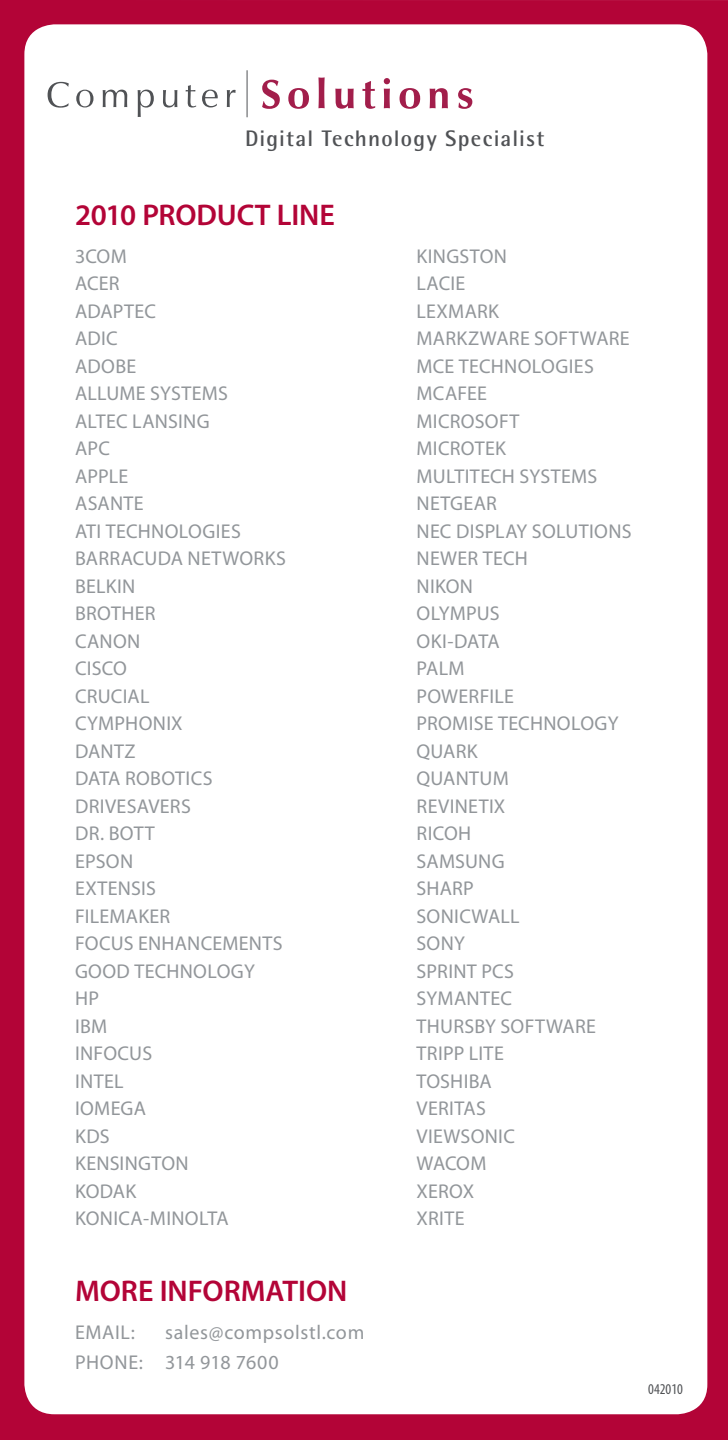
<style>
.page{position:relative;width:728px;height:1440px;background:#b30437}
.page>*{position:absolute;margin:0;border:0;box-sizing:border-box;transform-origin:0 0}
.t1{font:600 30px "Myriad Pro";color:#b30437}
.t2{font:700 22.5px "Rotis Semi Sans";letter-spacing:.05em;color:#505255}
.t3{font:20px "Myriad Pro";letter-spacing:.015em;color:#92969a}
.t4{font:20px "Myriad Pro";letter-spacing:.035em;color:#92969a}
.t5{font:condensed 15px "Myriad Pro";color:#505255}
</style>
<div class="page">
<div style="left:24px;top:24px;width:683px;height:1390px;background:#fff;border-radius:30px"></div>
<svg style="left:48px;top:82px;width:21px;height:26px"></svg>
<svg style="left:76px;top:90px;width:17px;height:17px"></svg>
<svg style="left:103px;top:90px;width:24px;height:17px"></svg>
<svg style="left:138px;top:90px;width:16px;height:27px"></svg>
<svg style="left:163px;top:90px;width:14px;height:18px"></svg>
<svg style="left:186px;top:85px;width:10px;height:23px"></svg>
<svg style="left:202px;top:90px;width:16px;height:17px"></svg>
<svg style="left:227px;top:90px;width:8px;height:17px"></svg>
<svg style="left:262px;top:80px;width:18px;height:29px"></svg>
<svg style="left:288px;top:88px;width:21px;height:21px"></svg>
<svg style="left:318px;top:77px;width:6px;height:31px"></svg>
<svg style="left:335px;top:89px;width:18px;height:20px"></svg>
<svg style="left:362px;top:81px;width:13px;height:28px"></svg>
<svg style="left:384px;top:78px;width:6px;height:30px"></svg>
<svg style="left:399px;top:88px;width:21px;height:21px"></svg>
<svg style="left:429px;top:88px;width:19px;height:20px"></svg>
<svg style="left:458px;top:88px;width:14px;height:21px"></svg>
<hr style="left:246px;top:70px;width:1px;height:47px;background:#505255">
<p class="t2" style="left:245px;top:124px;width:301px">Digital Technology Specialist</p>
<p class="t1" style="left:75px;top:196px;width:261px">2010 PRODUCT LINE</p>
<p class="t3" style="left:75px;top:244px;width:53px">3COM</p>
<p class="t3" style="left:75px;top:271px;width:46px">ACER</p>
<p class="t3" style="left:75px;top:299px;width:82px">ADAPTEC</p>
<p class="t3" style="left:75px;top:326px;width:44px">ADIC</p>
<p class="t3" style="left:75px;top:354px;width:63px">ADOBE</p>
<p class="t3" style="left:75px;top:381px;width:154px">ALLUME SYSTEMS</p>
<p class="t3" style="left:75px;top:409px;width:136px">ALTEC LANSING</p>
<p class="t3" style="left:75px;top:436px;width:36px">APC</p>
<p class="t3" style="left:75px;top:464px;width:55px">APPLE</p>
<p class="t3" style="left:75px;top:491px;width:70px">ASANTE</p>
<p class="t3" style="left:75px;top:519px;width:167px">ATI TECHNOLOGIES</p>
<p class="t3" style="left:75px;top:546px;width:212px">BARRACUDA NETWORKS</p>
<p class="t3" style="left:75px;top:574px;width:62px">BELKIN</p>
<p class="t3" style="left:75px;top:601px;width:82px">BROTHER</p>
<p class="t3" style="left:75px;top:629px;width:67px">CANON</p>
<p class="t3" style="left:75px;top:656px;width:53px">CISCO</p>
<p class="t3" style="left:75px;top:684px;width:76px">CRUCIAL</p>
<p class="t3" style="left:75px;top:711px;width:109px">CYMPHONIX</p>
<p class="t3" style="left:75px;top:739px;width:62px">DANTZ</p>
<p class="t3" style="left:75px;top:766px;width:139px">DATA ROBOTICS</p>
<p class="t3" style="left:75px;top:794px;width:117px">DRIVESAVERS</p>
<p class="t3" style="left:75px;top:821px;width:81px">DR. BOTT</p>
<p class="t3" style="left:75px;top:849px;width:60px">EPSON</p>
<p class="t3" style="left:75px;top:876px;width:83px">EXTENSIS</p>
<p class="t3" style="left:75px;top:904px;width:97px">FILEMAKER</p>
<p class="t3" style="left:75px;top:931px;width:209px">FOCUS ENHANCEMENTS</p>
<p class="t3" style="left:75px;top:959px;width:181px">GOOD TECHNOLOGY</p>
<p class="t3" style="left:75px;top:986px;width:26px">HP</p>
<p class="t3" style="left:75px;top:1014px;width:34px">IBM</p>
<p class="t3" style="left:75px;top:1041px;width:79px">INFOCUS</p>
<p class="t3" style="left:75px;top:1069px;width:50px">INTEL</p>
<p class="t3" style="left:75px;top:1096px;width:73px">IOMEGA</p>
<p class="t3" style="left:75px;top:1124px;width:36px">KDS</p>
<p class="t3" style="left:75px;top:1151px;width:115px">KENSINGTON</p>
<p class="t3" style="left:75px;top:1179px;width:63px">KODAK</p>
<p class="t3" style="left:75px;top:1206px;width:155px">KONICA-MINOLTA</p>
<p class="t3" style="left:416px;top:244px;width:92px">KINGSTON</p>
<p class="t3" style="left:416px;top:271px;width:50px">LACIE</p>
<p class="t3" style="left:416px;top:299px;width:84px">LEXMARK</p>
<p class="t3" style="left:416px;top:326px;width:215px">MARKZWARE SOFTWARE</p>
<p class="t3" style="left:416px;top:354px;width:179px">MCE TECHNOLOGIES</p>
<p class="t3" style="left:416px;top:381px;width:72px">MCAFEE</p>
<p class="t3" style="left:416px;top:409px;width:104px">MICROSOFT</p>
<p class="t3" style="left:416px;top:436px;width:91px">MICROTEK</p>
<p class="t3" style="left:416px;top:464px;width:182px">MULTITECH SYSTEMS</p>
<p class="t3" style="left:416px;top:491px;width:82px">NETGEAR</p>
<p class="t3" style="left:416px;top:519px;width:216px">NEC DISPLAY SOLUTIONS</p>
<p class="t3" style="left:416px;top:546px;width:113px">NEWER TECH</p>
<p class="t3" style="left:416px;top:574px;width:58px">NIKON</p>
<p class="t3" style="left:416px;top:601px;width:85px">OLYMPUS</p>
<p class="t3" style="left:416px;top:629px;width:85px">OKI-DATA</p>
<p class="t3" style="left:416px;top:656px;width:50px">PALM</p>
<p class="t3" style="left:416px;top:684px;width:99px">POWERFILE</p>
<p class="t3" style="left:416px;top:711px;width:203px">PROMISE TECHNOLOGY</p>
<p class="t3" style="left:416px;top:739px;width:63px">QUARK</p>
<p class="t3" style="left:416px;top:766px;width:94px">QUANTUM</p>
<p class="t3" style="left:416px;top:794px;width:90px">REVINETIX</p>
<p class="t3" style="left:416px;top:821px;width:56px">RICOH</p>
<p class="t3" style="left:416px;top:849px;width:90px">SAMSUNG</p>
<p class="t3" style="left:416px;top:876px;width:59px">SHARP</p>
<p class="t3" style="left:416px;top:904px;width:104px">SONICWALL</p>
<p class="t3" style="left:416px;top:931px;width:50px">SONY</p>
<p class="t3" style="left:416px;top:959px;width:99px">SPRINT PCS</p>
<p class="t3" style="left:416px;top:986px;width:97px">SYMANTEC</p>
<p class="t3" style="left:416px;top:1014px;width:181px">THURSBY SOFTWARE</p>
<p class="t3" style="left:416px;top:1041px;width:89px">TRIPP LITE</p>
<p class="t3" style="left:416px;top:1069px;width:77px">TOSHIBA</p>
<p class="t3" style="left:416px;top:1096px;width:71px">VERITAS</p>
<p class="t3" style="left:416px;top:1124px;width:100px">VIEWSONIC</p>
<p class="t3" style="left:416px;top:1151px;width:71px">WACOM</p>
<p class="t3" style="left:416px;top:1179px;width:59px">XEROX</p>
<p class="t3" style="left:416px;top:1206px;width:50px">XRITE</p>
<p class="t1" style="left:75px;top:1272px;width:274px">MORE INFORMATION</p>
<p class="t3" style="left:75px;top:1320px;width:61px">EMAIL:</p>
<p class="t4" style="left:165px;top:1320px;width:201px">sales@compsolstl.com</p>
<p class="t3" style="left:75px;top:1350px;width:205px">PHONE: 314 918 7600</p>
<p class="t5" style="left:648px;top:1380px;width:36px">042010</p>
</div>
